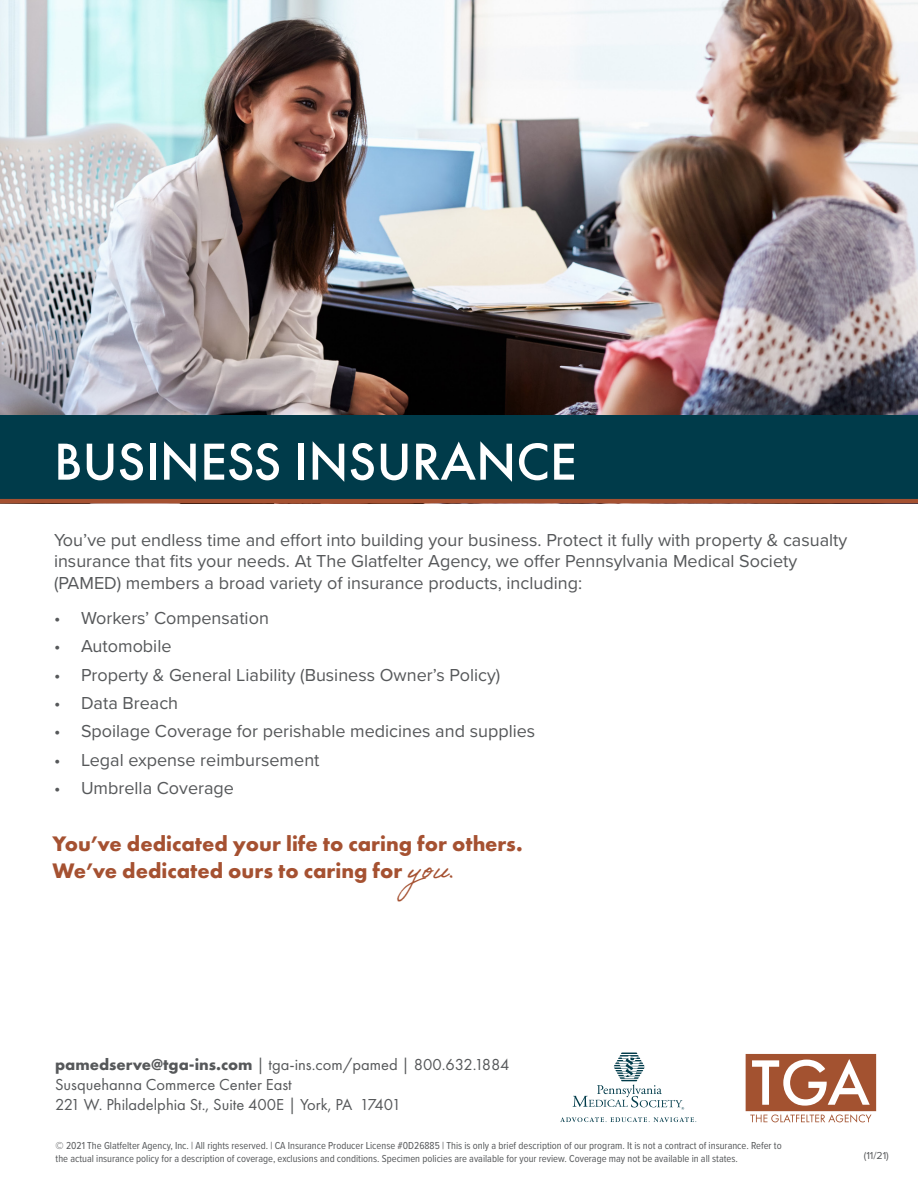
<style>
.page{position:relative;width:918px;height:1188px;background:#fff}
.page>*{position:absolute;margin:0;border:0;box-sizing:border-box;transform-origin:0 0}
.t1{font:500 54px "Futura PT";color:#fff}
.t2{font:700 21.9px "Futura PT";color:#a55131}
.t3{font:18px/21.6px "Proxima Nova";color:#56585a}
.t4{font:16.5px "Futura PT";color:#56585a}
.t5{font:10.5px/12.6px "Proxima Nova Cond";color:#56585a}
.t6{font:10.5px "Proxima Nova";color:#56585a}
.s1{font-family:"Adobe Handwriting Ernie";font-weight:400;font-size:27.6px}
.s2{font-weight:700}
</style>
<div class="page">
<img style="left:0;top:0;width:918px;height:415px">
<div style="left:0;top:415px;width:918px;height:88px;background:#003b4a"></div>
<svg style="left:746px;top:1054px;width:130px;height:69px"></svg>
<svg style="left:573px;top:1053px;width:111px;height:57px"></svg>
<svg style="left:560px;top:1117px;width:136px;height:5px"></svg>
<hr style="left:0;top:499px;width:918px;height:4px;background:#a55131">
<p class="t1" style="left:54px;top:429px;width:524px">BUSINESS INSURANCE</p>
<p class="t3" style="left:54px;top:528px;width:795px">You’ve put endless time and effort into building your business. Protect it fully with property &amp; casualty insurance that fits your needs. At The Glatfelter Agency, we offer Pennsylvania Medical Society (PAMED) members a broad variety of insurance products, including:</p>
<p class="t3" style="left:54px;top:606px;width:216px">• Workers’ Compensation</p>
<p class="t3" style="left:54px;top:635px;width:119px">• Automobile</p>
<p class="t3" style="left:54px;top:663px;width:448px">• Property &amp; General Liability (Business Owner’s Policy)</p>
<p class="t3" style="left:54px;top:691px;width:126px">• Data Breach</p>
<p class="t3" style="left:54px;top:720px;width:483px">• Spoilage Coverage for perishable medicines and supplies</p>
<p class="t3" style="left:54px;top:748px;width:267px">• Legal expense reimbursement</p>
<p class="t3" style="left:54px;top:777px;width:182px">• Umbrella Coverage</p>
<p class="t2" style="left:53px;top:829px;width:472px">You’ve dedicated your life to caring for others.</p>
<p class="t2" style="left:53px;top:857px;width:403px">We’ve dedicated ours to caring for <span class="s1">you.</span></p>
<p class="t4" style="left:55px;top:1055px;width:456px"><span class="s2">pamedserve@tga-ins.com</span> | tga-ins.com/pamed | 800.632.1884</p>
<p class="t4" style="left:55px;top:1075px;width:238px">Susquehanna Commerce Center East</p>
<p class="t4" style="left:55px;top:1095px;width:348px">221 W. Philadelphia St., Suite 400E | York, PA 17401</p>
<p class="t5" style="left:56px;top:1139px;width:728px">© 2021 The Glatfelter Agency, Inc. | All rights reserved. | CA Insurance Producer License #0D26885 | This is only a brief description of our program. It is not a contract of insurance. Refer to the actual insurance policy for a description of coverage, exclusions and conditions. Specimen policies are available for your review. Coverage may not be available in all states.</p>
<p class="t6" style="left:864px;top:1147px;width:27px">(11/21)</p>
</div>
